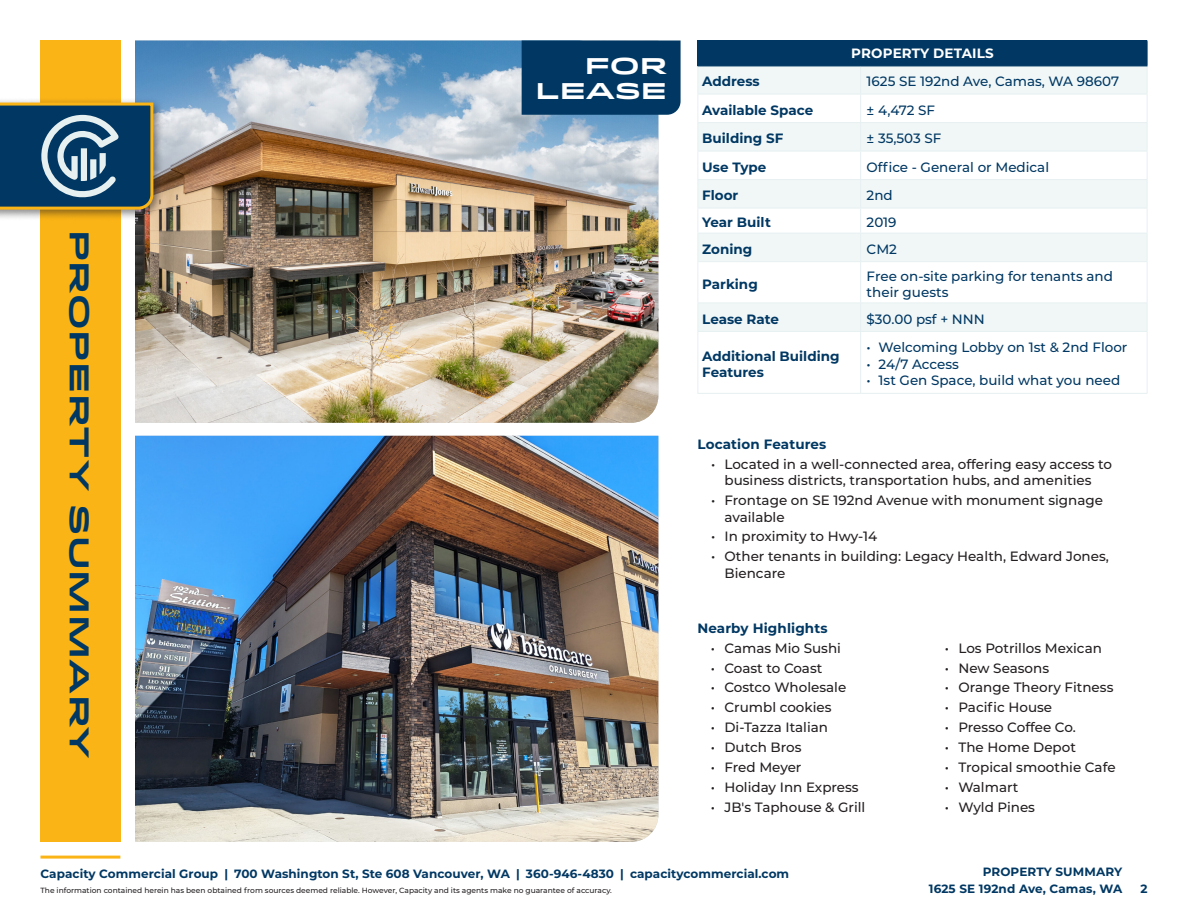
<style>
.page{position:relative;width:1188px;height:918px;background:#fff}
.page>*{position:absolute;margin:0;border:0;box-sizing:border-box;transform-origin:0 0}
.Heading__Blue{font:700 27px "Idlewild";letter-spacing:.025em;color:#003863}
.Callout_Text{font:700 22.65px "Idlewild";color:#fff}
.t1{font:500 13.5px/16.5px "Montserrat";color:#231f20}
.Table_Body{font:500 13.5px/16.2px "Montserrat";color:#003863}
.Table_Column_Row_Title{font:700 13.5px/16.2px "Montserrat";color:#003863}
.Heading_3{font:700 13.5px "Montserrat";letter-spacing:.01em;color:#003863}
.Table_Title{font:700 13.5px "Montserrat";letter-spacing:.01em;color:#fff}
.Heading_3-2{font:700 12px "Montserrat";letter-spacing:.005em;color:#003863}
.t2{font:500 7.5px "Montserrat";color:#231f20}
</style>
<div class="page">
<div style="left:40px;top:40px;width:81px;height:802px;background:#fbb416"></div>
<img style="left:135px;top:40px;width:523px;height:383px">
<img style="left:135px;top:436px;width:523px;height:406px">
<div style="left:698px;top:41px;width:449px;height:25px;background:#003863"></div>
<div style="left:699px;top:67px;width:448px;height:27px;background:#f1f7f7"></div>
<svg style="left:698px;top:123px;width:449px;height:270px"></svg>
<hr style="left:697px;top:122px;width:164px;height:1px;background:#e7f0f1">
<hr style="left:697px;top:151px;width:164px;height:1px;background:#e7f0f1">
<hr style="left:697px;top:179px;width:164px;height:1px;background:#e7f0f1">
<hr style="left:697px;top:208px;width:164px;height:1px;background:#e7f0f1">
<hr style="left:697px;top:233px;width:164px;height:1px;background:#e7f0f1">
<hr style="left:697px;top:261px;width:164px;height:1px;background:#e7f0f1">
<hr style="left:697px;top:262px;width:1px;height:40px;background:#e7f0f1">
<hr style="left:697px;top:302px;width:164px;height:1px;background:#e7f0f1">
<svg style="left:697px;top:303px;width:1px;height:28px"></svg>
<hr style="left:697px;top:331px;width:164px;height:1px;background:#e7f0f1">
<hr style="left:697px;top:332px;width:1px;height:61px;background:#e7f0f1">
<hr style="left:697px;top:393px;width:164px;height:1px;background:#e7f0f1">
<hr style="left:861px;top:94px;width:286px;height:1px;background:#e7f0f1">
<hr style="left:861px;top:122px;width:286px;height:1px;background:#e7f0f1">
<hr style="left:861px;top:151px;width:286px;height:1px;background:#e7f0f1">
<hr style="left:861px;top:179px;width:286px;height:1px;background:#e7f0f1">
<hr style="left:861px;top:208px;width:286px;height:1px;background:#e7f0f1">
<hr style="left:861px;top:233px;width:286px;height:1px;background:#e7f0f1">
<hr style="left:861px;top:261px;width:286px;height:1px;background:#e7f0f1">
<hr style="left:1147px;top:262px;width:1px;height:41px;background:#e7f0f1">
<hr style="left:861px;top:303px;width:286px;height:1px;background:#e7f0f1">
<svg style="left:1147px;top:303px;width:1px;height:28px"></svg>
<hr style="left:861px;top:331px;width:286px;height:1px;background:#e7f0f1">
<hr style="left:1147px;top:332px;width:1px;height:61px;background:#e7f0f1">
<hr style="left:861px;top:393px;width:286px;height:1px;background:#e7f0f1">
<hr style="left:697px;top:94px;width:164px;height:1px;background:#e7f0f1">
<svg style="left:860px;top:67px;width:1px;height:194px"></svg>
<hr style="left:860px;top:262px;width:1px;height:40px;background:#e7f0f1">
<svg style="left:860px;top:303px;width:1px;height:28px"></svg>
<hr style="left:860px;top:332px;width:1px;height:61px;background:#e7f0f1">
<hr style="left:698px;top:40px;width:163px;height:1px;background:#003863">
<svg style="left:697px;top:41px;width:2px;height:220px"></svg>
<hr style="left:861px;top:40px;width:287px;height:1px;background:#003863">
<hr style="left:698px;top:66px;width:163px;height:1px;background:#003863">
<svg style="left:1147px;top:41px;width:1px;height:220px"></svg>
<hr style="left:861px;top:66px;width:287px;height:1px;background:#003863">
<div style="left:522px;top:40px;width:159px;height:75px;background:#003863"></div>
<hr style="left:40px;top:856px;width:80px;height:3px;background:#fbb416">
<div style="left:0;top:97px;width:164px;height:124px;background:#231f20;opacity:.55"></div>
<svg style="left:0;top:101px;width:155px;height:110px;background:#385d71"></svg>
<p class="Heading__Blue" style="left:100px;top:230px;width:531px;rotate:90deg">PROPERTY SUMMARY</p>
<p class="Callout_Text" style="left:585px;top:49px;width:84px">FOR</p>
<p class="Callout_Text" style="left:536px;top:74px;width:133px">LEASE</p>
<p class="Table_Title" style="left:851px;top:44px;width:144px">PROPERTY DETAILS</p>
<p class="Table_Column_Row_Title" style="left:702px;top:73px;width:59px">Address</p>
<p class="Table_Body" style="left:867px;top:73px;width:254px">1625 SE 192nd Ave, Camas, WA 98607</p>
<p class="Table_Column_Row_Title" style="left:702px;top:101px;width:112px">Available Space</p>
<p class="Table_Body" style="left:867px;top:101px;width:70px">± 4,472 SF</p>
<p class="Table_Column_Row_Title" style="left:702px;top:130px;width:83px">Building SF</p>
<p class="Table_Body" style="left:867px;top:130px;width:76px">± 35,503 SF</p>
<p class="Table_Column_Row_Title" style="left:702px;top:158px;width:65px">Use Type</p>
<p class="Table_Body" style="left:867px;top:158px;width:184px">Office - General or Medical</p>
<p class="Table_Column_Row_Title" style="left:702px;top:187px;width:38px">Floor</p>
<p class="Table_Body" style="left:867px;top:187px;width:28px">2nd</p>
<p class="Table_Column_Row_Title" style="left:702px;top:214px;width:70px">Year Built</p>
<p class="Table_Body" style="left:867px;top:214px;width:31px">2019</p>
<p class="Table_Column_Row_Title" style="left:702px;top:240px;width:52px">Zoning</p>
<p class="Table_Body" style="left:867px;top:240px;width:32px">CM2</p>
<p class="Table_Column_Row_Title" style="left:702px;top:275px;width:57px">Parking</p>
<p class="Table_Body" style="left:867px;top:267px;width:248px">Free on-site parking for tenants and their guests</p>
<p class="Table_Column_Row_Title" style="left:702px;top:310px;width:78px">Lease Rate</p>
<p class="Table_Body" style="left:867px;top:310px;width:120px">$30.00 psf + NNN</p>
<p class="Table_Column_Row_Title" style="left:702px;top:347px;width:139px">Additional Building<br>Features</p>
<p class="Table_Body" style="left:867px;top:339px;width:262px">• Welcoming Lobby on 1st &amp; 2nd Floor</p>
<p class="Table_Body" style="left:867px;top:355px;width:94px">• 24/7 Access</p>
<p class="Table_Body" style="left:867px;top:372px;width:255px">• 1st Gen Space, build what you need</p>
<p class="Heading_3" style="left:698px;top:434px;width:130px">Location Features</p>
<p class="t1" style="left:711px;top:455px;width:403px;text-align:center">• Located in a well-connected area, offering easy access to business districts, transportation hubs, and amenities</p>
<p class="t1" style="left:724px;top:491px;width:380px;text-indent:-14px">• Frontage on SE 192nd Avenue with monument signage available</p>
<p class="t1" style="left:711px;top:528px;width:168px">• In proximity to Hwy-14</p>
<p class="t1" style="left:724px;top:548px;width:386px;text-indent:-14px">• Other tenants in building: Legacy Health, Edward Jones,<br>Biencare</p>
<p class="Heading_3" style="left:697px;top:618px;width:132px">Nearby Highlights</p>
<p class="t1" style="left:711px;top:639px;width:132px">• Camas Mio Sushi</p>
<p class="t1" style="left:711px;top:659px;width:113px">• Coast to Coast</p>
<p class="t1" style="left:711px;top:679px;width:137px">• Costco Wholesale</p>
<p class="t1" style="left:711px;top:699px;width:122px">• Crumbl cookies</p>
<p class="t1" style="left:711px;top:719px;width:119px">• Di-Tazza Italian</p>
<p class="t1" style="left:711px;top:739px;width:92px">• Dutch Bros</p>
<p class="t1" style="left:711px;top:758px;width:92px">• Fred Meyer</p>
<p class="t1" style="left:711px;top:778px;width:149px">• Holiday Inn Express</p>
<p class="t1" style="left:711px;top:798px;width:156px">• JB's Taphouse &amp; Grill</p>
<p class="t1" style="left:945px;top:639px;width:158px">• Los Potrillos Mexican</p>
<p class="t1" style="left:945px;top:659px;width:106px">• New Seasons</p>
<p class="t1" style="left:945px;top:679px;width:170px">• Orange Theory Fitness</p>
<p class="t1" style="left:945px;top:699px;width:109px">• Pacific House</p>
<p class="t1" style="left:945px;top:719px;width:132px">• Presso Coffee Co.</p>
<p class="t1" style="left:945px;top:739px;width:133px">• The Home Depot</p>
<p class="t1" style="left:945px;top:758px;width:172px">• Tropical smoothie Cafe</p>
<p class="t1" style="left:945px;top:778px;width:75px">• Walmart</p>
<p class="t1" style="left:945px;top:798px;width:92px">• Wyld Pines</p>
<p class="Heading_3-2" style="left:40px;top:865px;width:750px">Capacity Commercial Group | 700 Washington St, Ste 608 Vancouver, WA | 360-946-4830 | capacitycommercial.com</p>
<p class="Heading_3-2" style="left:983px;top:863px;width:141px">PROPERTY SUMMARY</p>
<p class="t2" style="left:40px;top:885px;width:573px">The information contained herein has been obtained from sources deemed reliable. However, Capacity and its agents make no guarantee of accuracy.</p>
<p class="Heading_3-2" style="left:929px;top:880px;width:195px">1625 SE 192nd Ave, Camas, WA</p>
<p class="Heading_3-2" style="left:1140px;top:880px;width:9px">2</p>
</div>
